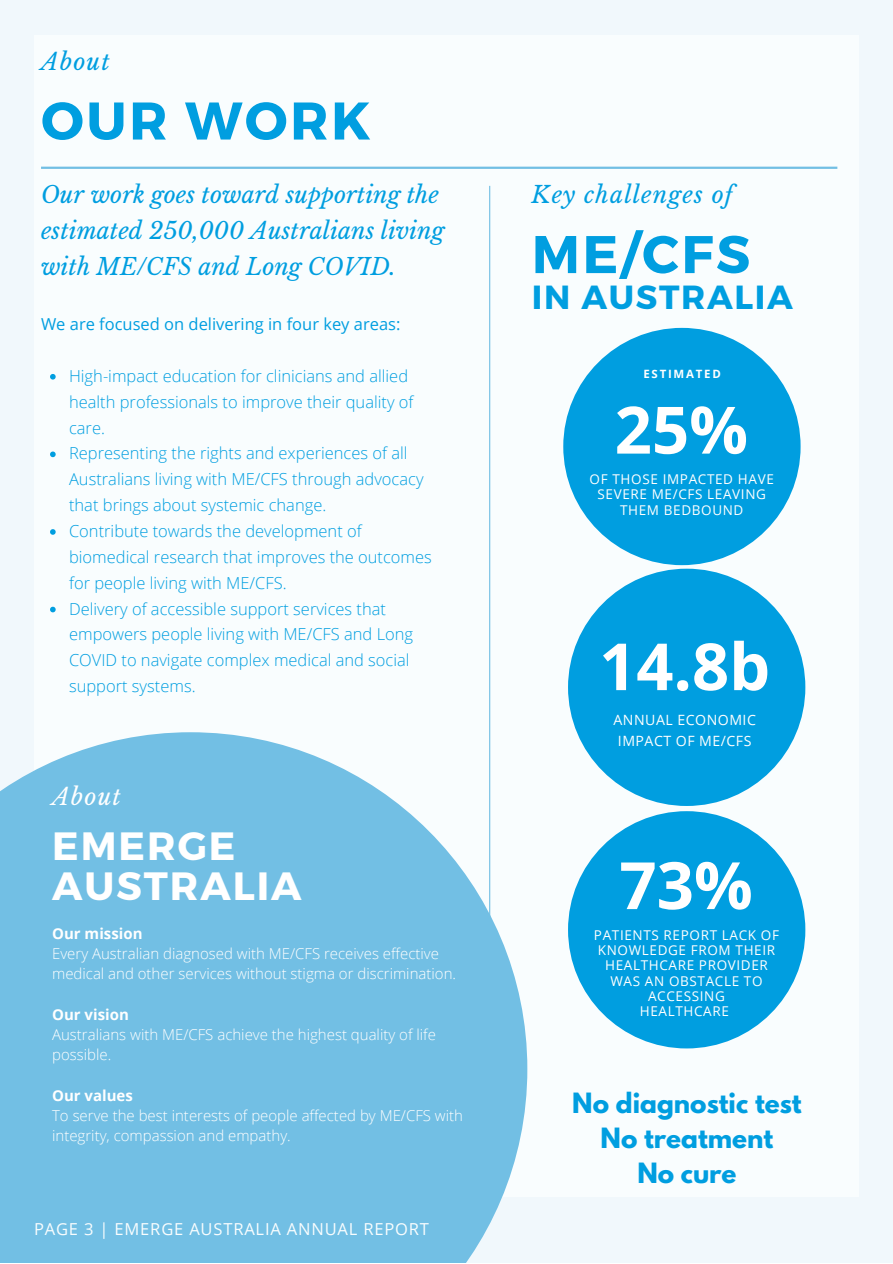
<style>
.page{position:relative;width:893px;height:1264px;background:#fff}
.page>*{position:absolute;margin:0;border:0;box-sizing:border-box;transform-origin:0 0}
.t1{font:700 65.25px "Open Sans";color:#fff}
.t2{font:700 64.95px "Open Sans";color:#fff}
.t3{font:700 52.95px "Montserrat";letter-spacing:.05em;color:#009ee0}
.t4{font:700 39.45px/39.3px "Montserrat";letter-spacing:.05em;color:#fff}
.t5{font:700 33.45px "Montserrat";letter-spacing:.05em;color:#009ee0}
.t6{font:700 24.75px/34.8px "League Spartan";color:#009ee0;text-align:center}
.t7{font:italic 23.1px/36px "Libre Baskerville";color:#009ee0}
.t8{font:italic 23.1px "Libre Baskerville";letter-spacing:.05em;color:#009ee0}
.t9{font:italic 23.1px "Libre Baskerville";letter-spacing:.05em;color:#fff}
.t10{font:300 16.5px/25.8px "Open Sans";color:#009ee0}
.t11{font:16.5px "Open Sans";color:#009ee0}
.t12{font:16.5px "Open Sans";letter-spacing:.05em;color:#f9fdfe}
.t13{font:300 15px/20.2px "Open Sans";color:#fff}
.t14{font:700 15px "Open Sans";color:#fff}
.t15{font:14.1px/21px "Open Sans";letter-spacing:.035em;color:#fff;text-align:center}
.t16{font:13.5px/15.3px "Open Sans";letter-spacing:.05em;color:#fff;text-align:center}
.t17{font:700 11.4px "Open Sans";letter-spacing:.155em;color:#fff}
</style>
<div class="page">
<div style="left:0;top:0;width:892px;height:1262px;background:#f1f8fc"></div>
<div style="left:34px;top:35px;width:824px;height:1161px;background:#f9fdfe"></div>
<div style="left:563px;top:328px;width:237px;height:237px;background:#009ee0;border-radius:50%"></div>
<svg style="left:0;top:732px;width:527px;height:530px;fill:#72bfe4"></svg>
<svg style="left:50px;top:374px;width:6px;height:5px"></svg>
<svg style="left:50px;top:451px;width:6px;height:6px"></svg>
<svg style="left:50px;top:529px;width:6px;height:6px"></svg>
<svg style="left:50px;top:606px;width:6px;height:6px"></svg>
<div style="left:568px;top:568px;width:237px;height:238px;background:#009ee0;border-radius:50%"></div>
<div style="left:568px;top:811px;width:237px;height:237px;background:#009ee0;border-radius:50%"></div>
<hr style="left:41px;top:167px;width:796px;height:2px;background:#72bfe4">
<hr style="left:489px;top:186px;width:1px;height:1018px;background:#72bfe4">
<h3 class="t7" style="left:41px;top:44px;width:70px">About</h3>
<h3 class="t3" style="left:41px;top:86px;width:331px">OUR WORK</h3>
<h3 class="t7" style="left:41px;top:177px;width:405px">Our work goes toward supporting the estimated 250,000 Australians living with ME/CFS and Long COVID.</h3>
<p class="t11" style="left:41px;top:312px;width:361px">We are focused on delivering in four key areas:</p>
<p class="t10" style="left:69px;top:362px;width:364px">High-impact education for clinicians and allied health professionals to improve their quality of care.<br>Representing the rights and experiences of all Australians living with ME/CFS through advocacy that brings about systemic change.<br>Contribute towards the development of biomedical research that improves the outcomes for people living with ME/CFS.<br>Delivery of accessible support services that empowers people living with ME/CFS and Long COVID to navigate complex medical and social support systems.</p>
<h3 class="t9" style="left:52px;top:783px;width:70px">About</h3>
<h3 class="t4" style="left:52px;top:824px;width:251px">EMERGE<br>AUSTRALIA</h3>
<p class="t14" style="left:52px;top:922px;width:92px">Our mission</p>
<p class="t13" style="left:52px;top:943px;width:405px">Every Australian diagnosed with ME/CFS receives effective medical and other services without stigma or discrimination.</p>
<p class="t14" style="left:52px;top:1003px;width:78px">Our vision</p>
<p class="t13" style="left:52px;top:1024px;width:385px">Australians with ME/CFS achieve the highest quality of life possible.</p>
<p class="t14" style="left:52px;top:1084px;width:82px">Our values</p>
<p class="t13" style="left:52px;top:1105px;width:412px">To serve the best interests of people affected by ME/CFS with integrity, compassion and empathy.</p>
<p class="t12" style="left:34px;top:1217px;width:396px">PAGE 3 | EMERGE AUSTRALIA ANNUAL REPORT</p>
<h3 class="t8" style="left:531px;top:181px;width:202px">Key challenges of</h3>
<h3 class="t3" style="left:531px;top:220px;width:220px">ME/CFS</h3>
<h3 class="t5" style="left:531px;top:275px;width:262px">IN AUSTRALIA</h3>
<p class="t17" style="left:643px;top:366px;width:79px">ESTIMATED</p>
<h1 class="t1" style="left:614px;top:384px;width:135px">25%</h1>
<p class="t16" style="left:589px;top:471px;width:186px">OF THOSE IMPACTED HAVE<br>SEVERE ME/CFS LEAVING<br>THEM BEDBOUND</p>
<h2 class="t2" style="left:599px;top:620px;width:172px">14.8b</h2>
<p class="t15" style="left:613px;top:709px;width:144px">ANNUAL ECONOMIC<br>IMPACT OF ME/CFS</p>
<h1 class="t1" style="left:619px;top:839px;width:135px">73%</h1>
<p class="t16" style="left:594px;top:926px;width:186px">PATIENTS REPORT LACK OF<br>KNOWLEDGE FROM THEIR<br>HEALTHCARE PROVIDER<br>WAS AN OBSTACLE TO<br>ACCESSING<br>HEALTHCARE</p>
<h3 class="t6" style="left:572px;top:1088px;width:231px">No diagnostic test<br>No treatment<br>No cure</h3>
</div>
